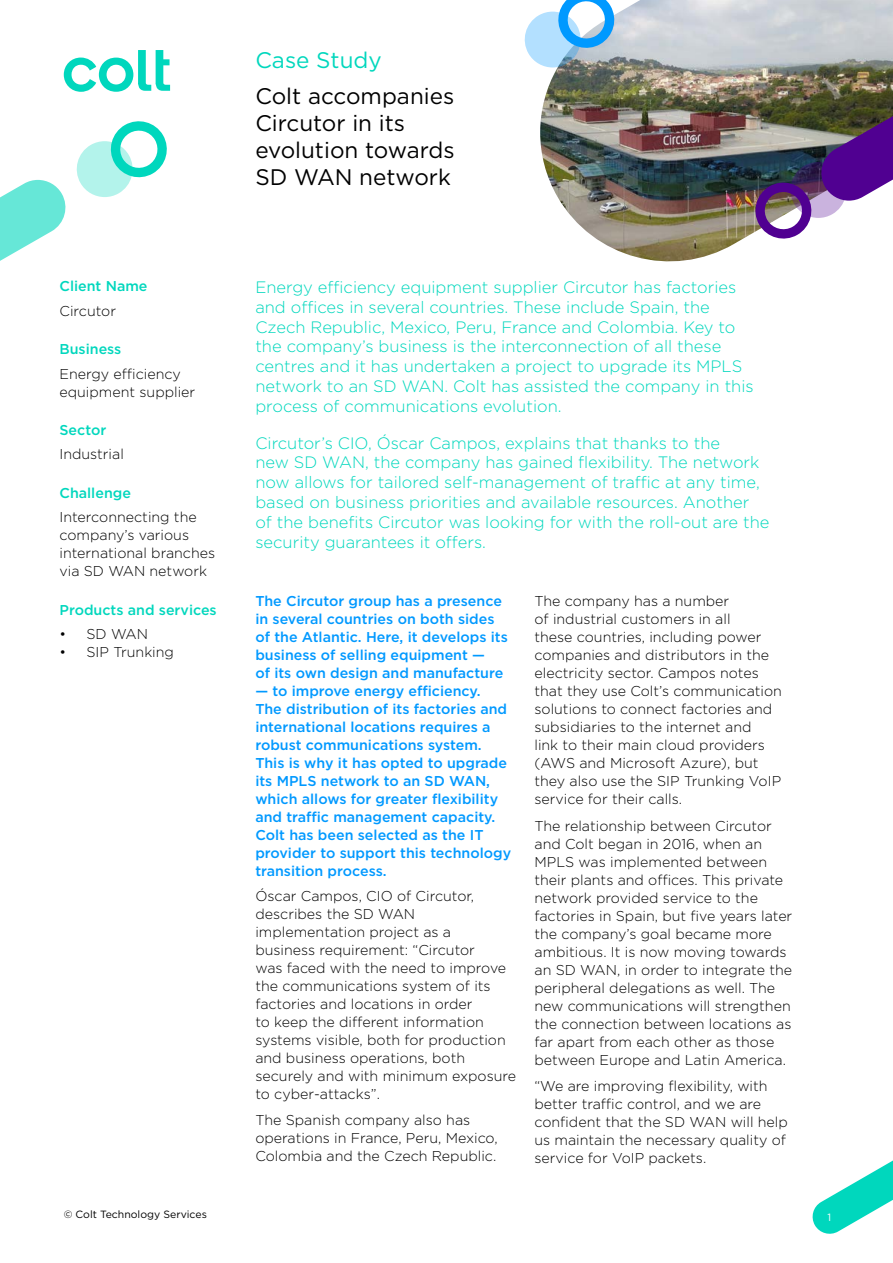
<style>
.page{position:relative;width:893px;height:1263px;background:#fff}
.page>*{position:absolute;margin:0;border:0;box-sizing:border-box;transform-origin:0 0}
.Headline_01{font:22.5px/27px "Gotham";color:#000001}
.Headline_01-2{font:22.5px "Gotham";color:#00d7bd}
.Heading_01{font:300 16.5px/19.8px "Gotham";color:#00d7bd}
.Body_01{font:300 14.25px/18px "Gotham";color:#000001}
.Subheading_03{font:500 14.25px/18px "Gotham";color:#09f}
.Body_02{font:300 14.25px/18px "Gotham";color:#000001}
.Subheading_02{font:500 14.25px "Gotham";color:#00d7bd}
.t1{font:10.5px "Gotham";color:#000001}
.t2{font:10.5px "Gotham";color:#fff}
</style>
<div class="page">
<img style="left:540px;top:0;width:353px;height:262px">
<svg style="left:0;top:121px;width:167px;height:140px"></svg>
<svg style="left:524px;top:0;width:94px;height:68px"></svg>
<img style="left:751px;top:48px;width:142px;height:195px">
<svg style="left:64px;top:50px;width:106px;height:42px"></svg>
<svg style="left:813px;top:1160px;width:80px;height:74px"></svg>
<p class="Headline_01-2" style="left:255px;top:45px;width:128px">Case Study</p>
<p class="Subheading_02" style="left:60px;top:277px;width:90px">Client Name</p>
<p class="Body_02" style="left:60px;top:301px;width:58px">Circutor</p>
<p class="Subheading_02" style="left:60px;top:340px;width:63px">Business</p>
<p class="Body_02" style="left:60px;top:364px;width:137px">Energy efficiency equipment supplier</p>
<p class="Subheading_02" style="left:60px;top:421px;width:48px">Sector</p>
<p class="Body_02" style="left:60px;top:445px;width:66px">Industrial</p>
<p class="Subheading_02" style="left:60px;top:484px;width:73px">Challenge</p>
<p class="Body_02" style="left:60px;top:508px;width:157px">Interconnecting the company’s various international branches via SD WAN network</p>
<p class="Subheading_02" style="left:60px;top:600px;width:159px">Products and services</p>
<p class="Body_01" style="left:60px;top:625px;width:90px">• SD WAN</p>
<p class="Body_01" style="left:60px;top:643px;width:116px">• SIP Trunking</p>
<p class="Headline_01" style="left:255px;top:82px;width:201px">Colt accompanies<br>Circutor in its evolution towards<br>SD WAN network</p>
<p class="Heading_01" style="left:255px;top:277px;width:500px">Energy efficiency equipment supplier Circutor has factories and offices in several countries. These include Spain, the Czech Republic, Mexico, Peru, France and Colombia. Key to the company’s business is the interconnection of all these centres and it has undertaken a project to upgrade its MPLS network to an SD WAN. Colt has assisted the company in this process of communications evolution.</p>
<p class="Heading_01" style="left:255px;top:432px;width:516px">Circutor’s CIO, Óscar Campos, explains that thanks to the<br>new SD WAN, the company has gained flexibility. The network now allows for tailored self-management of traffic at any time, based on business priorities and available resources. Another of the benefits Circutor was looking for with the roll-out are the security guarantees it offers.</p>
<p class="Subheading_03" style="left:255px;top:592px;width:254px">The Circutor group has a presence in several countries on both sides of the Atlantic. Here, it develops its business of selling equipment —<br>of its own design and manufacture</p>
<p class="Subheading_03" style="left:255px;top:682px;width:257px">— to improve energy efficiency.<br>The distribution of its factories and international locations requires a robust communications system.<br>This is why it has opted to upgrade its MPLS network to an SD WAN, which allows for greater flexibility and traffic management capacity.<br>Colt has been selected as the IT provider to support this technology transition process.</p>
<p class="Body_01" style="left:255px;top:886px;width:262px">Óscar Campos, CIO of Circutor, describes the SD WAN implementation project as a<br>business requirement: “Circutor<br>was faced with the need to improve the communications system of its factories and locations in order<br>to keep the different information systems visible, both for production and business operations, both securely and with minimum exposure to cyber-attacks”.</p>
<p class="Body_01" style="left:255px;top:1111px;width:244px">The Spanish company also has operations in France, Peru, Mexico,<br>Colombia and the Czech Republic.</p>
<p class="Body_01" style="left:534px;top:592px;width:249px">The company has a number<br>of industrial customers in all<br>these countries, including power companies and distributors in the electricity sector. Campos notes that they use Colt’s communication solutions to connect factories and subsidiaries to the internet and<br>link to their main cloud providers (AWS and Microsoft Azure), but they also use the SIP Trunking VoIP service for their calls.</p>
<p class="Body_01" style="left:534px;top:816px;width:259px">The relationship between Circutor and Colt began in 2016, when an MPLS was implemented between their plants and offices. This private network provided service to the factories in Spain, but five years later the company’s goal became more ambitious. It is now moving towards an SD WAN, in order to integrate the peripheral delegations as well. The new communications will strengthen the connection between locations as far apart from each other as those between Europe and Latin America.</p>
<p class="Body_01" style="left:534px;top:1077px;width:255px">“We are improving flexibility, with better traffic control, and we are confident that the SD WAN will help us maintain the necessary quality of service for VoIP packets.</p>
<p class="t1" style="left:64px;top:1208px;width:145px">© Colt Technology Services</p>
<p class="t2" style="left:827px;top:1210px;width:5px">1</p>
</div>
